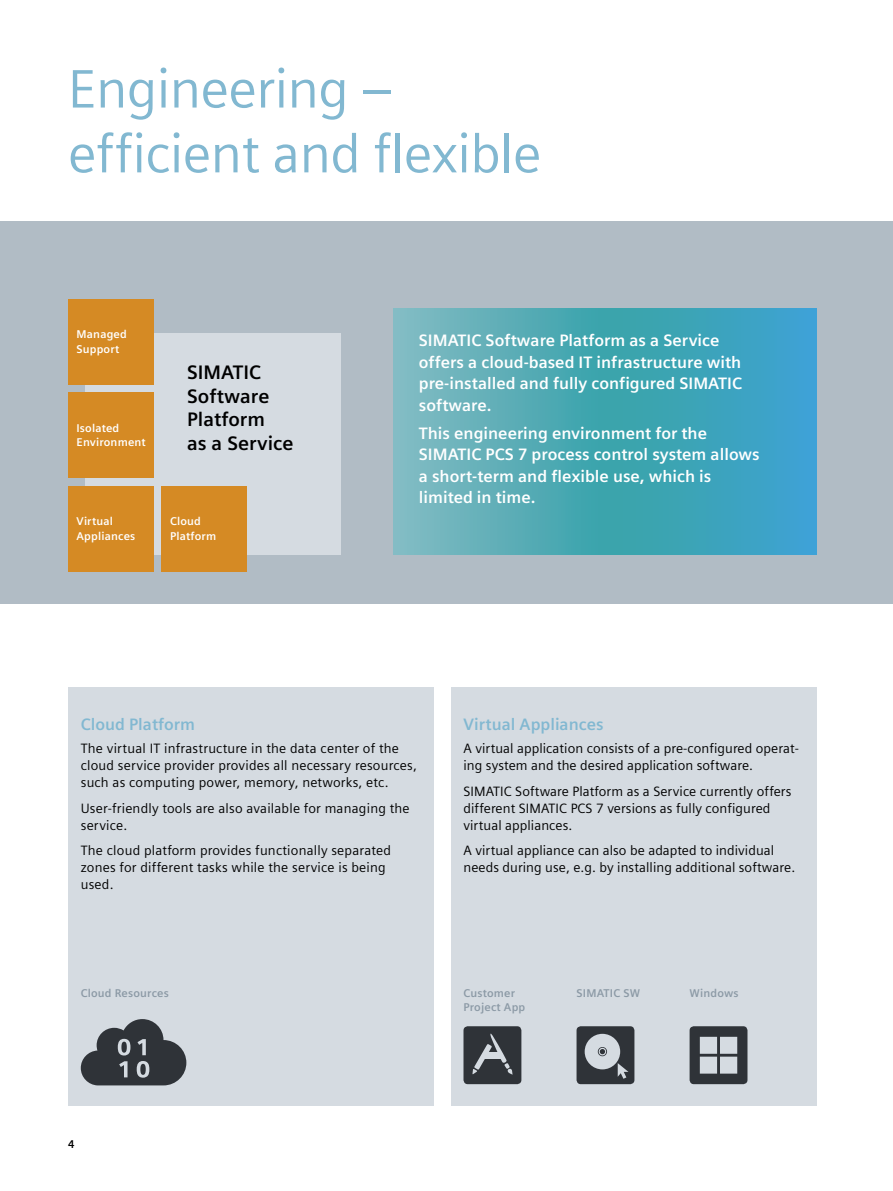
<style>
.page{position:relative;width:893px;height:1191px;background:#fff}
.page>*{position:absolute;margin:0;border:0;box-sizing:border-box;transform-origin:0 0}
.t1{font:54px/64.8px "Siemens Sans Global";letter-spacing:-.01em;color:#82b8d1}
.t2{font:700 19.5px/23.4px "Siemens Sans Global";color:#000}
.t3{font:700 16.5px/21.5px "Siemens Sans Global";color:#fff}
.t4{font:700 16.5px "Siemens Sans Global";color:#82b8d1}
.t5{font:13.5px/17px "Siemens Sans Global";letter-spacing:.005em;color:#000}
.t6{font:700 11.25px/14.7px "Siemens Sans Global";letter-spacing:.015em;color:#fff}
.t7{font:700 11.25px/14.7px "Siemens Sans Global";letter-spacing:.015em;color:#8c9aa6}
.t8{font:700 11.25px "Siemens Sans Global";color:#000}
</style>
<div class="page">
<div style="left:0;top:221px;width:893px;height:383px;background:#b1bcc5"></div>
<div style="left:68px;top:687px;width:366px;height:419px;background:#d5dbe1"></div>
<div style="left:451px;top:687px;width:365px;height:419px;background:#d5dbe1"></div>
<svg style="left:393px;top:309px;width:423px;height:245px;background:#4da9ba"></svg>
<div style="left:85px;top:333px;width:255px;height:221px;background:#d5dbe1"></div>
<div style="left:68px;top:299px;width:85px;height:85px;background:#d58a24"></div>
<div style="left:68px;top:393px;width:85px;height:85px;background:#d58a24"></div>
<div style="left:68px;top:486px;width:85px;height:85px;background:#d58a24"></div>
<div style="left:162px;top:486px;width:85px;height:85px;background:#d58a24"></div>
<div style="left:463px;top:1026px;width:58px;height:58px;background:#2f3338;border-radius:4px"></div>
<svg style="left:472px;top:1033px;width:41px;height:42px"></svg>
<div style="left:483px;top:1052px;width:19px;height:6px;background:#d5dbe1"></div>
<svg style="left:576px;top:1026px;width:58px;height:58px"></svg>
<svg style="left:81px;top:1019px;width:105px;height:66px"></svg>
<svg style="left:690px;top:1026px;width:57px;height:58px"></svg>
<h1 class="t1" style="left:68px;top:59px;width:475px">Engineering – efficient and flexible</h1>
<p class="t6" style="left:77px;top:327px;width:52px">Managed<br>Support</p>
<p class="t6" style="left:77px;top:420px;width:71px">Isolated<br>Environment</p>
<h2 class="t2" style="left:187px;top:361px;width:108px">SIMATIC<br>Software<br>Platform<br>as a Service</h2>
<p class="t6" style="left:77px;top:514px;width:60px">Virtual<br>Appliances</p>
<p class="t6" style="left:170px;top:514px;width:48px">Cloud<br>Platform</p>
<p class="t3" style="left:419px;top:330px;width:325px">SIMATIC Software Platform as a Service offers a cloud-based IT infrastructure with pre-installed and fully configured SIMATIC software.</p>
<p class="t3" style="left:419px;top:422px;width:342px">This engineering environment for the SIMATIC PCS 7 process control system allows a short-term and flexible use, which is limited in time.</p>
<p class="t4" style="left:81px;top:714px;width:116px">Cloud Platform</p>
<p class="t5" style="left:81px;top:740px;width:338px">The virtual IT infrastructure in the data center of the cloud service provider provides all necessary resources, such as computing power, memory, networks, etc.</p>
<p class="t5" style="left:81px;top:800px;width:330px">User-friendly tools are also available for managing the service.</p>
<p class="t5" style="left:81px;top:842px;width:312px">The cloud platform provides functionally separated zones for different tasks while the service is being used.</p>
<p class="t4" style="left:463px;top:714px;width:142px">Virtual Appliances</p>
<p class="t5" style="left:463px;top:740px;width:337px">A virtual application consists of a pre-configured operat&shy;ing system and the desired application software.</p>
<p class="t5" style="left:463px;top:783px;width:329px">SIMATIC Software Platform as a Service currently offers different SIMATIC PCS 7 versions as fully configured virtual appliances.</p>
<p class="t5" style="left:463px;top:842px;width:333px">A virtual appliance can also be adapted to individual needs during use, e.g. by installing additional software.</p>
<p class="t7" style="left:81px;top:985px;width:90px">Cloud Resources</p>
<p class="t7" style="left:463px;top:985px;width:63px">Customer<br>Project App</p>
<p class="t7" style="left:576px;top:985px;width:65px">SIMATIC SW</p>
<p class="t7" style="left:690px;top:985px;width:50px">Windows</p>
<p class="t8" style="left:68px;top:1137px;width:8px">4</p>
</div>
